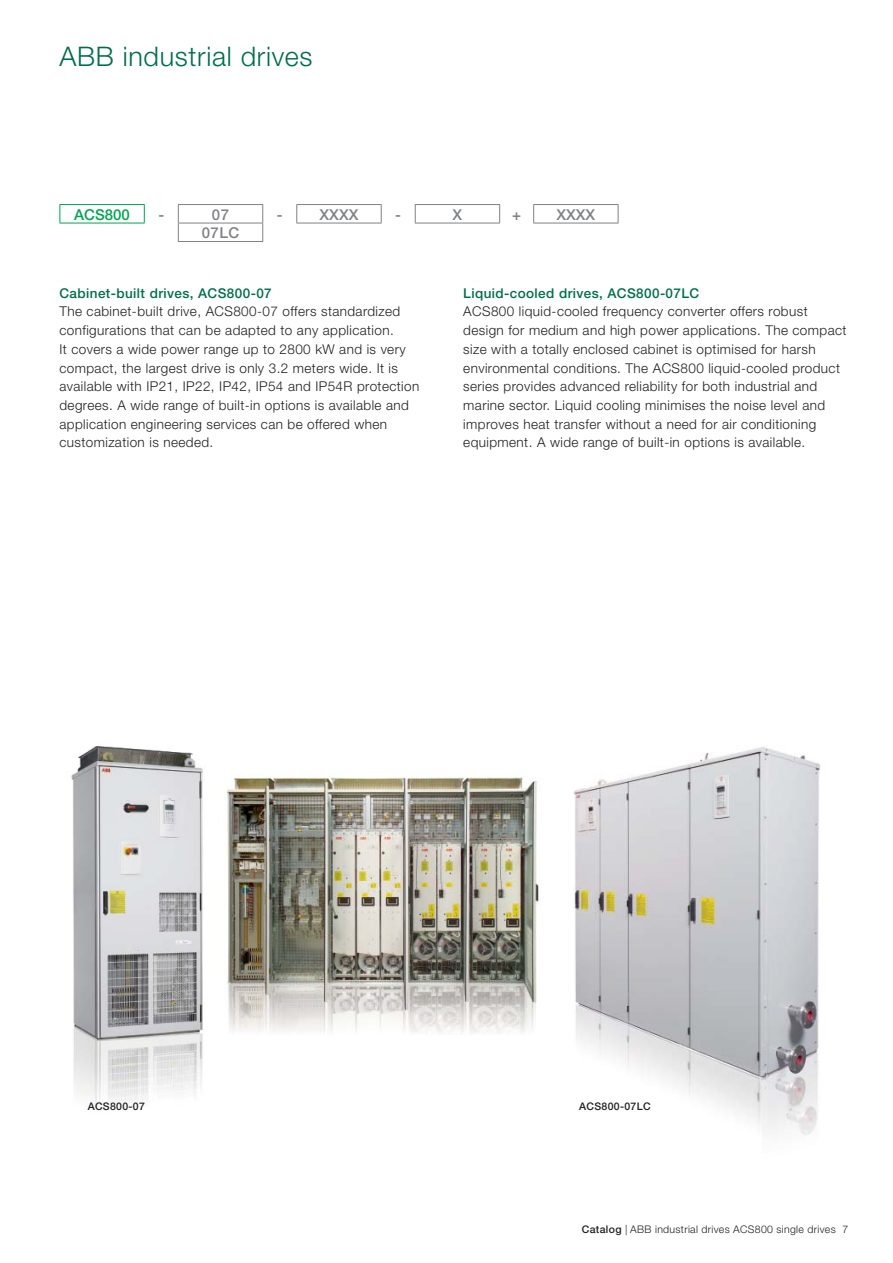
<style>
.page{position:relative;width:893px;height:1263px;background:#fff}
.page>*{position:absolute;margin:0;border:0;box-sizing:border-box;transform-origin:0 0}
.t1{font:300 27px "Helvetica Neue";letter-spacing:.025em;color:#006f49}
.t2{font:500 15px "Helvetica Neue";color:#808285}
.t3{font:500 15px "Helvetica Neue";color:#00a650}
.t4{font:300 13.5px/18.8px "Helvetica Neue";letter-spacing:.03em;color:#231f20}
.t5{font:500 13.5px "Helvetica Neue";letter-spacing:.03em;color:#006f49}
.t6{font:300 10.5px "Helvetica Neue";letter-spacing:.03em;color:#231f20}
.t7{font:500 10.5px "Helvetica Neue";letter-spacing:.03em;color:#231f20}
.s1{font-weight:500}
</style>
<div class="page">
<img style="left:226px;top:771px;width:313px;height:262px">
<img style="left:71px;top:746px;width:132px;height:360px">
<img style="left:573px;top:747px;width:247px;height:388px">
<hr style="left:59px;top:223px;width:86px;height:1px;background:#00a650">
<hr style="left:59px;top:204px;width:86px;height:1px;background:#00a650">
<svg style="left:59px;top:205px;width:1px;height:18px"></svg>
<svg style="left:144px;top:205px;width:1px;height:18px"></svg>
<hr style="left:178px;top:204px;width:85px;height:1px;background:#808285">
<hr style="left:178px;top:223px;width:85px;height:1px;background:#808285">
<hr style="left:178px;top:241px;width:85px;height:1px;background:#808285">
<hr style="left:296px;top:204px;width:86px;height:1px;background:#808285">
<svg style="left:296px;top:205px;width:1px;height:18px"></svg>
<svg style="left:381px;top:205px;width:1px;height:18px"></svg>
<svg style="left:178px;top:205px;width:1px;height:36px"></svg>
<svg style="left:262px;top:205px;width:1px;height:36px"></svg>
<hr style="left:415px;top:204px;width:85px;height:1px;background:#808285">
<svg style="left:415px;top:205px;width:1px;height:18px"></svg>
<svg style="left:499px;top:205px;width:1px;height:18px"></svg>
<hr style="left:296px;top:223px;width:86px;height:1px;background:#808285">
<hr style="left:533px;top:204px;width:85px;height:1px;background:#808285">
<svg style="left:533px;top:205px;width:1px;height:18px"></svg>
<svg style="left:618px;top:205px;width:1px;height:18px"></svg>
<hr style="left:415px;top:223px;width:85px;height:1px;background:#808285">
<hr style="left:533px;top:223px;width:85px;height:1px;background:#808285">
<h1 class="t1" style="left:59px;top:47px;width:255px">ABB industrial drives</h1>
<p class="t3" style="left:74px;top:209px;width:57px">ACS800</p>
<p class="t2" style="left:158px;top:209px;width:7px">-</p>
<p class="t2" style="left:212px;top:209px;width:19px">07</p>
<p class="t2" style="left:277px;top:209px;width:7px">-</p>
<p class="t2" style="left:320px;top:209px;width:40px">XXXX</p>
<p class="t2" style="left:395px;top:209px;width:7px">-</p>
<p class="t2" style="left:453px;top:209px;width:11px">X</p>
<p class="t2" style="left:512px;top:209px;width:10px">+</p>
<p class="t2" style="left:556px;top:209px;width:40px">XXXX</p>
<p class="t2" style="left:202px;top:227px;width:39px">07LC</p>
<p class="t5" style="left:59px;top:288px;width:214px">Cabinet-built drives, ACS800-07</p>
<p class="t4" style="left:59px;top:304px;width:361px">The cabinet-built drive, ACS800-07 offers standardized configurations that can be adapted to any application.<br>It covers a wide power range up to 2800 kW and is very compact, the largest drive is only 3.2 meters wide. It is available with IP21, IP22, IP42, IP54 and IP54R protection degrees. A wide range of built-in options is available and application engineering services can be offered when customization is needed.</p>
<p class="t5" style="left:463px;top:288px;width:238px">Liquid-cooled drives, ACS800-07LC</p>
<p class="t4" style="left:463px;top:304px;width:385px">ACS800 liquid-cooled frequency converter offers robust design for medium and high power applications. The compact size with a totally enclosed cabinet is optimised for harsh environmental conditions. The ACS800 liquid-cooled product series provides advanced reliability for both industrial and marine sector. Liquid cooling minimises the noise level and improves heat transfer without a need for air conditioning equipment. A wide range of built-in options is available.</p>
<p class="t7" style="left:88px;top:1103px;width:59px">ACS800-07</p>
<p class="t7" style="left:579px;top:1103px;width:73px">ACS800-07LC</p>
<p class="t6" style="left:582px;top:1226px;width:268px"><span class="s1">Catalog</span> | ABB industrial drives ACS800 single drives 7</p>
</div>
